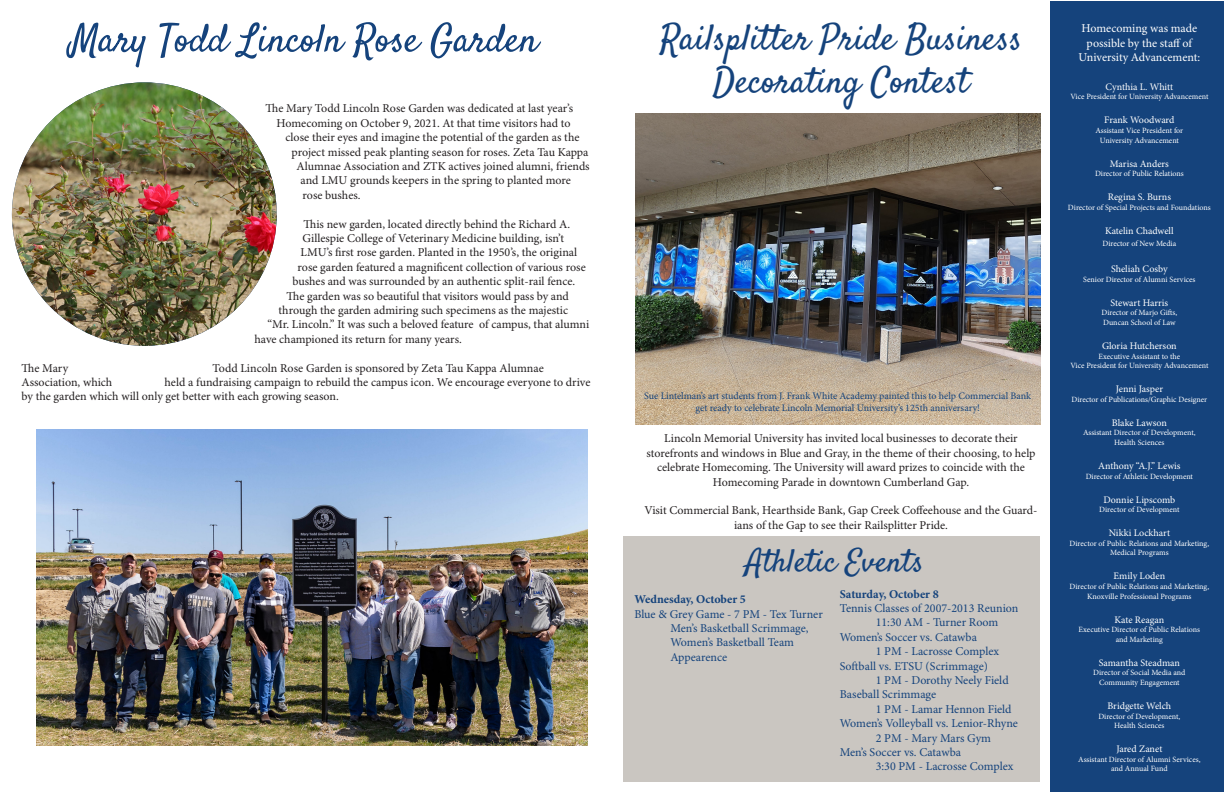
<style>
.page{position:relative;width:1224px;height:792px;background:#fff}
.page>*{position:absolute;margin:0;border:0;box-sizing:border-box;transform-origin:0 0}
.t1{font:36px/43.2px "Satisfy";color:#15437c;text-align:center}
.t2{font:32px "Satisfy";color:#15437c}
.t3{font:12px/14.4px "Minion Pro";color:#231f20;text-align:center}
.t4{font:12px "Minion Pro";color:#15437c}
.t5{font:12px/14.4px "Minion Pro";letter-spacing:-.005em;color:#fff;text-align:center}
.t6{font:700 12px "Minion Pro";color:#15437c}
.t7{font:10px "Minion Pro";letter-spacing:-.005em;color:#fff}
.t8{font:10px/12px "Minion Pro";color:#15437c;text-align:center}
.t9{font:8px/9.6px "Minion Pro";color:#fff;text-align:center}
</style>
<div class="page">
<svg style="left:66px;top:22px;width:475px;height:45px"></svg>
<img style="left:12px;top:82px;width:265px;height:264px">
<img style="left:37px;top:429px;width:551px;height:316px">
<img style="left:635px;top:113px;width:405px;height:311px">
<div style="left:1050px;top:1px;width:173px;height:791px;background:#15437c"></div>
<div style="left:624px;top:536px;width:416px;height:246px;background:#cac6c1"></div>
<p class="t3" style="left:266px;top:102px;width:309px">The Mary Todd Lincoln Rose Garden was dedicated at last year’s</p>
<p class="t3" style="left:277px;top:116px;width:295px">Homecoming on October 9, 2021. At that time visitors had to</p>
<p class="t3" style="left:286px;top:131px;width:295px">close their eyes and imagine the potential of the garden as the</p>
<p class="t3" style="left:292px;top:145px;width:298px">project missed peak planting season for roses. Zeta Tau Kappa</p>
<p class="t3" style="left:297px;top:159px;width:295px">Alumnae Association and ZTK actives joined alumni, friends</p>
<p class="t3" style="left:301px;top:174px;width:272px">and LMU grounds keepers in the spring to planted more</p>
<p class="t3" style="left:303px;top:188px;width:59px">rose bushes.</p>
<p class="t3" style="left:304px;top:217px;width:268px">This new garden, located directly behind the Richard A.</p>
<p class="t3" style="left:303px;top:231px;width:263px">Gillespie College of Veterinary Medicine building, isn’t</p>
<p class="t3" style="left:301px;top:246px;width:278px">LMU’s first rose garden. Planted in the 1950’s, the original</p>
<p class="t3" style="left:298px;top:260px;width:290px">rose garden featured a magnificent collection of various rose</p>
<p class="t3" style="left:293px;top:275px;width:284px">bushes and was surrounded by an authentic split-rail fence.</p>
<p class="t3" style="left:287px;top:289px;width:284px">The garden was so beautiful that visitors would pass by and</p>
<p class="t3" style="left:279px;top:303px;width:291px">through the garden admiring such specimens as the majestic</p>
<p class="t3" style="left:268px;top:318px;width:323px">“Mr. Lincoln.” It was such a beloved feature of campus, that alumni</p>
<p class="t3" style="left:255px;top:332px;width:209px">have championed its return for many years.</p>
<p class="t3" style="left:22px;top:361px;width:48px">The Mary</p>
<p class="t3" style="left:213px;top:361px;width:333px">Todd Lincoln Rose Garden is sponsored by Zeta Tau Kappa Alumnae</p>
<p class="t3" style="left:22px;top:375px;width:92px">Association, which</p>
<p class="t3" style="left:22px;top:375px;width:570px;text-align:left;text-indent:143px">held a fundraising campaign to rebuild the campus icon. We encourage everyone to drive by the garden which will only get better with each growing season.</p>
<p class="t1" style="left:660px;top:19px;width:364px">Railsplitter Pride Business<br>Decorating Contest</p>
<p class="t5" style="left:1079px;top:22px;width:123px">Homecoming was made possible by the staff of<br>University Advancement:</p>
<p class="t7" style="left:1106px;top:81px;width:69px">Cynthia L. Whitt</p>
<p class="t9" style="left:1070px;top:92px;width:140px">Vice President for University Advancement</p>
<p class="t7" style="left:1104px;top:114px;width:72px">Frank Woodward</p>
<p class="t9" style="left:1096px;top:126px;width:89px">Assistant Vice President for<br>University Advancement</p>
<p class="t7" style="left:1110px;top:157px;width:60px">Marisa Anders</p>
<p class="t9" style="left:1095px;top:169px;width:90px">Director of Public Relations</p>
<p class="t7" style="left:1108px;top:191px;width:65px">Regina S. Burns</p>
<p class="t9" style="left:1068px;top:203px;width:144px">Director of Special Projects and Foundations</p>
<p class="t7" style="left:1105px;top:225px;width:70px">Katelin Chadwell</p>
<p class="t9" style="left:1102px;top:239px;width:75px">Director of New Media</p>
<p class="t7" style="left:1111px;top:263px;width:58px">Sheliah Cosby</p>
<p class="t9" style="left:1083px;top:275px;width:114px">Senior Director of Alumni Services</p>
<p class="t7" style="left:1111px;top:297px;width:59px">Stewart Harris</p>
<p class="t9" style="left:1102px;top:308px;width:77px;text-align:left">Director of Marjo Gifts,<br>Duncan School of Law</p>
<p class="t7" style="left:1102px;top:340px;width:76px">Gloria Hutcherson</p>
<p class="t9" style="left:1070px;top:351px;width:140px">Executive Assistant to the<br>Vice President for University Advancement</p>
<p class="t7" style="left:1116px;top:383px;width:49px">Jenni Jasper</p>
<p class="t9" style="left:1072px;top:395px;width:137px">Director of Publications/Graphic Designer</p>
<p class="t7" style="left:1112px;top:417px;width:56px">Blake Lawson</p>
<p class="t9" style="left:1083px;top:428px;width:114px">Assistant Director of Development,<br>Health Sciences</p>
<p class="t7" style="left:1098px;top:460px;width:84px">Anthony “A.J.” Lewis</p>
<p class="t9" style="left:1086px;top:471px;width:109px">Director of Athletic Development</p>
<p class="t7" style="left:1103px;top:493px;width:73px">Donnie Lipscomb</p>
<p class="t9" style="left:1099px;top:505px;width:82px">Director of Development</p>
<p class="t7" style="left:1109px;top:527px;width:63px">Nikki Lockhart</p>
<p class="t9" style="left:1070px;top:539px;width:141px">Director of Public Relations and Marketing,<br>Medical Programs</p>
<p class="t7" style="left:1114px;top:570px;width:53px">Emily Loden</p>
<p class="t9" style="left:1070px;top:582px;width:141px">Director of Public Relations and Marketing,<br>Knoxville Professional Programs</p>
<p class="t7" style="left:1115px;top:613px;width:51px">Kate Reagan</p>
<p class="t9" style="left:1079px;top:625px;width:123px">Executive Director of Public Relations and Marketing</p>
<p class="t7" style="left:1099px;top:657px;width:83px">Samantha Steadman</p>
<p class="t9" style="left:1093px;top:668px;width:94px">Director of Social Media and<br>Community Engagement</p>
<p class="t7" style="left:1107px;top:700px;width:65px">Bridgette Welch</p>
<p class="t9" style="left:1098px;top:711px;width:83px">Director of Development,<br>Health Sciences</p>
<p class="t7" style="left:1116px;top:743px;width:47px">Jared Zanet</p>
<p class="t9" style="left:1078px;top:755px;width:124px">Assistant Director of Alumni Services, and Annual Fund</p>
<p class="t8" style="left:644px;top:390px;width:388px">Sue Lintelman’s art students from J. Frank White Academy painted this to help Commercial Bank get ready to celebrate Lincoln Memorial University’s 125th anniversary!</p>
<p class="t3" style="left:647px;top:432px;width:390px">Lincoln Memorial University has invited local businesses to decorate their storefronts and windows in Blue and Gray, in the theme of their choosing, to help celebrate Homecoming. The University will award prizes to coincide with the Homecoming Parade in downtown Cumberland Gap.</p>
<p class="t3" style="left:645px;top:504px;width:395px">Visit Commercial Bank, Hearthside Bank, Gap Creek Coffeehouse and the Guard&shy;ians of the Gap to see their Railsplitter Pride.</p>
<p class="t2" style="left:745px;top:541px;width:180px">Athletic Events</p>
<p class="t6" style="left:634px;top:591px;width:113px">Wednesday, October 5</p>
<p class="t4" style="left:634px;top:607px;width:190px">Blue &amp; Grey Game - 7 PM - Tex Turner</p>
<p class="t4" style="left:670px;top:621px;width:140px">Men’s Basketball Scrimmage,</p>
<p class="t4" style="left:670px;top:635px;width:125px">Women’s Basketball Team</p>
<p class="t4" style="left:670px;top:650px;width:58px">Appearence</p>
<p class="t6" style="left:840px;top:585px;width:100px">Saturday, October 8</p>
<p class="t4" style="left:840px;top:601px;width:180px">Tennis Classes of 2007-2013 Reunion</p>
<p class="t4" style="left:876px;top:615px;width:124px">11:30 AM - Turner Room</p>
<p class="t4" style="left:840px;top:630px;width:139px">Women’s Soccer vs. Catawba</p>
<p class="t4" style="left:876px;top:644px;width:125px">1 PM - Lacrosse Complex</p>
<p class="t4" style="left:840px;top:659px;width:150px">Softball vs. ETSU (Scrimmage)</p>
<p class="t4" style="left:876px;top:673px;width:134px">1 PM - Dorothy Neely Field</p>
<p class="t4" style="left:840px;top:687px;width:98px">Baseball Scrimmage</p>
<p class="t4" style="left:876px;top:702px;width:137px">1 PM - Lamar Hennon Field</p>
<p class="t4" style="left:840px;top:716px;width:180px">Women’s Volleyball vs. Lenior-Rhyne</p>
<p class="t4" style="left:876px;top:731px;width:117px">2 PM - Mary Mars Gym</p>
<p class="t4" style="left:840px;top:745px;width:123px">Men’s Soccer vs. Catawba</p>
<p class="t4" style="left:876px;top:759px;width:139px">3:30 PM - Lacrosse Complex</p>
</div>
